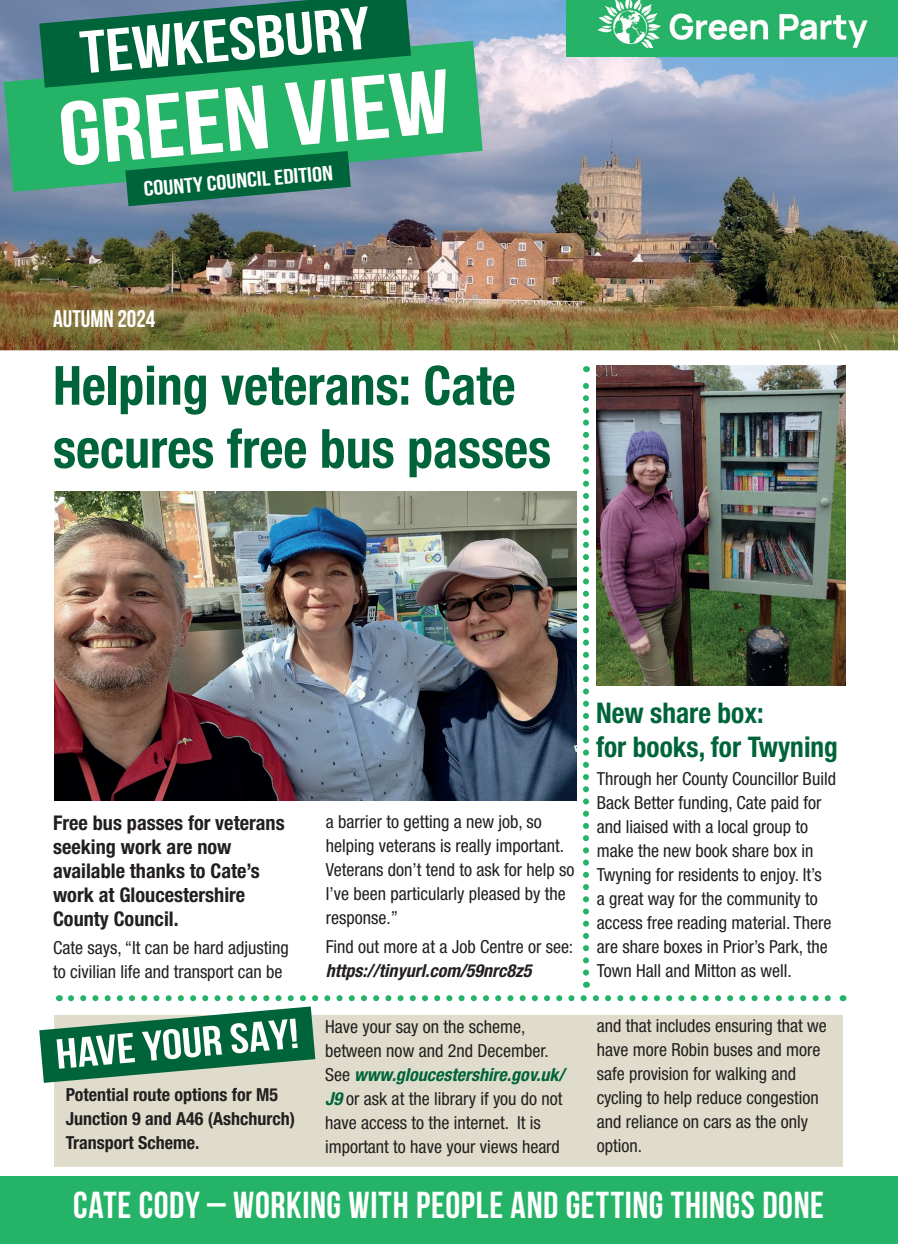
<style>
.page{position:relative;width:898px;height:1244px;background:#fff}
.page>*{position:absolute;margin:0;border:0;box-sizing:border-box;transform-origin:0 0}
.t1{font:700 90px "Bebas Neue";color:#fff;scale:1.2 1}
.t2{font:700 60px "Bebas Neue";color:#fff;scale:1.2 1}
.t3{font:700 condensed 54px/63px "Helvetica Neue LT Std";color:#00643b;scale:.96 1}
.t4{font:700 42px "Bebas Neue";color:#fff;scale:1.2 1}
.t5{font:700 37.5px "Bebas Neue";letter-spacing:.015em;color:#fff}
.t6{font:700 condensed 28.5px/34.5px "Helvetica Neue LT Std";color:#00643b;scale:.96 1}
.t7{font:700 24px "Bebas Neue";color:#fff}
.t8{font:700 21px "Bebas Neue";color:#fff;scale:1.2 1}
.t9{font:700 condensed 20.25px/24px "Helvetica Neue LT Std";color:#231f20}
.t10{font:condensed 18px/24px "Helvetica Neue LT Std";color:#231f20}
.t11{font:700 condensed 18px/24px "Helvetica Neue LT Std";color:#231f20}
.t12{font:italic 700 condensed 18px "Helvetica Neue LT Std";color:#231f20}
.s1{font-weight:700;font-style:italic;color:#00643b}
</style>
<div class="page">
<img style="left:54px;top:491px;width:522px;height:309px">
<img style="left:0;top:0;width:898px;height:350px">
<div style="left:566px;top:0;width:332px;height:56px;background:#25b367"></div>
<img style="left:597px;top:0;width:271px;height:48px">
<div style="left:0;top:1176px;width:898px;height:67px;background:#25b367"></div>
<img style="left:596px;top:365px;width:249px;height:320px">
<svg style="left:4px;top:41px;width:479px;height:151px;background:#35ad74"></svg>
<svg style="left:39px;top:0;width:372px;height:88px;background:#12764e"></svg>
<svg style="left:583px;top:366px;width:6px;height:606px"></svg>
<svg style="left:125px;top:151px;width:226px;height:55px;background:#1e7a57"></svg>
<div style="left:54px;top:1014px;width:789px;height:152px;background:#e0dccb"></div>
<svg style="left:39px;top:995px;width:797px;height:87px"></svg>
<h2 class="t2" style="left:78px;top:20px;width:244px;rotate:-5deg">TEWKESBURY</h2>
<h1 class="t1" style="left:55px;top:86px;width:328px;rotate:-5deg">GREEN VIEW</h1>
<p class="t8" style="left:143px;top:177px;width:160px;rotate:-5deg">County Council Edition</p>
<h3 class="t7" style="left:53px;top:305px;width:104px">AUTUMN 2024</h3>
<h3 class="t3" style="left:53px;top:353px;width:520px">Helping veterans: Cate secures free bus passes</h3>
<p class="t9" style="left:53px;top:810px;width:233px">Free bus passes for veterans seeking work are now available thanks to Cate’s work at Gloucestershire<br>County Council.</p>
<p class="t10" style="left:53px;top:935px;width:237px">Cate says, “It can be hard adjusting to civilian life and transport can be</p>
<p class="t10" style="left:326px;top:809px;width:250px">a barrier to getting a new job, so helping veterans is really important.<br>Veterans don’t tend to ask for help so<br>I’ve been particularly pleased by the response.”</p>
<p class="t10" style="left:326px;top:934px;width:249px">Find out more at a Job Centre or see:</p>
<p class="t12" style="left:326px;top:959px;width:207px">https://tinyurl.com/59nrc8z5</p>
<h3 class="t6" style="left:596px;top:694px;width:253px">New share box:<br>for books, for Twyning</h3>
<p class="t10" style="left:597px;top:766px;width:241px">Through her County Councillor Build Back Better funding, Cate paid for and liaised with a local group to make the new book share box in Twyning for residents to enjoy. It’s<br>a great way for the community to access free reading material. There are share boxes in Prior’s Park, the Town Hall and Mitton as well.</p>
<h3 class="t4" style="left:54px;top:1031px;width:204px;rotate:-5deg">HAVE YOUR SAY!</h3>
<p class="t11" style="left:66px;top:1082px;width:231px">Potential route options for M5<br>Junction 9 and A46 (Ashchurch)<br>Transport Scheme.</p>
<p class="t10" style="left:325px;top:1014px;width:241px">Have your say on the scheme, between now and 2nd December.<br>See <span class="s1">www.gloucestershire.gov.uk/<br>J9</span> or ask at the library if you do not have access to the internet. It is important to have your views heard</p>
<p class="t10" style="left:597px;top:1013px;width:232px">and that includes ensuring that we have more Robin buses and more safe provision for walking and cycling to help reduce congestion and reliance on cars as the only option.</p>
<h3 class="t5" style="left:73px;top:1184px;width:752px">CATE CODY – WORKING WITH PEOPLE AND GETTING THINGS DONE</h3>
</div>
